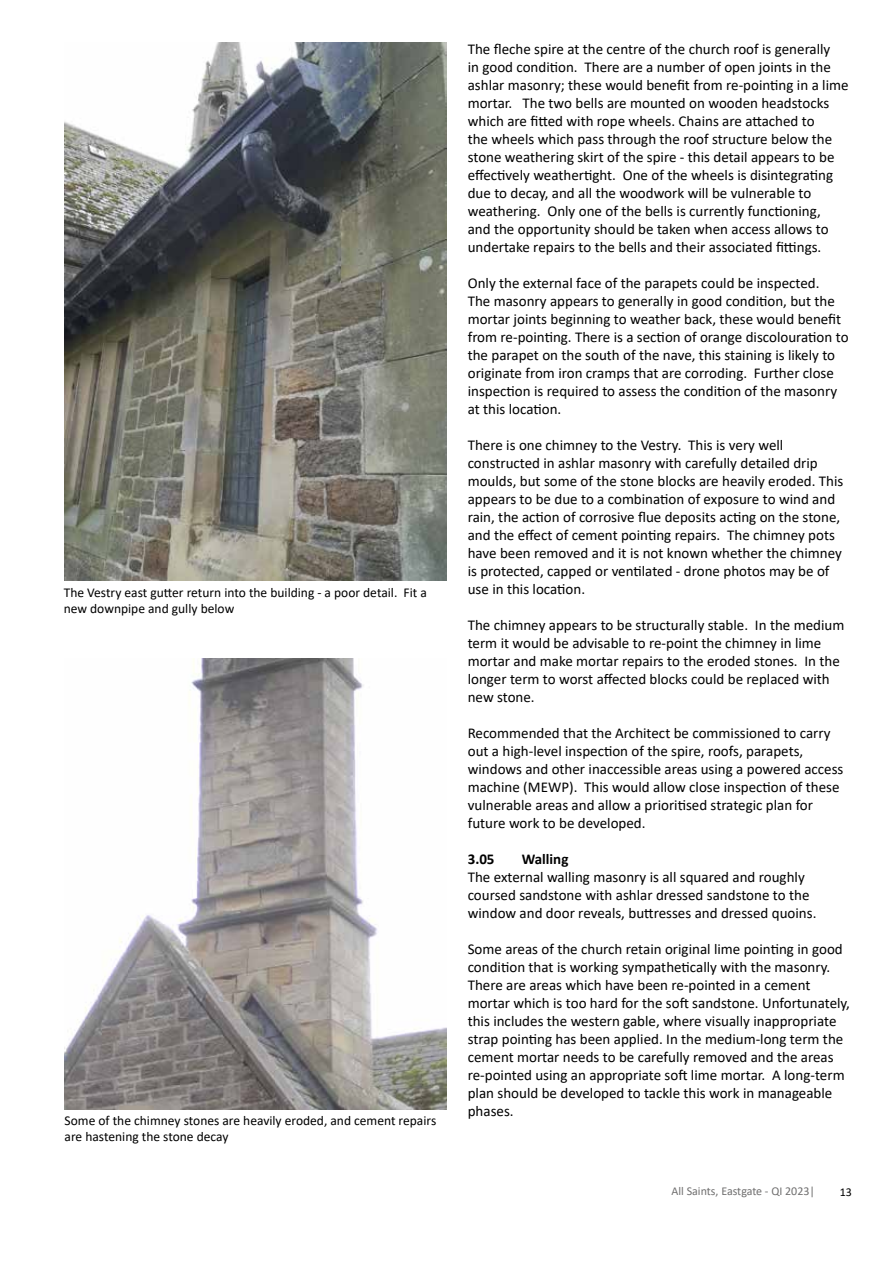
<style>
.page{position:relative;width:893px;height:1263px;background:#fff}
.page>*{position:absolute;margin:0;border:0;box-sizing:border-box;transform-origin:0 0}
.t1{font:15px/18px "Calibri";color:#000}
.t2{font:700 15px "Calibri";color:#000}
.t3{font:13.5px/16.2px "Calibri";color:#000}
.t4{font:12px "Calibri";color:#706f6f}
.t5{font:12px "Calibri";color:#000}
</style>
<div class="page">
<img style="left:64px;top:658px;width:382px;height:452px">
<img style="left:64px;top:43px;width:382px;height:537px">
<p class="t3" style="left:64px;top:584px;width:365px">The Vestry east gutter return into the building - a poor detail. Fit a new downpipe and gully below</p>
<p class="t3" style="left:65px;top:1112px;width:373px">Some of the chimney stones are heavily eroded, and cement repairs are hastening the stone decay</p>
<p class="t1" style="left:468px;top:39px;width:382px">The fleche spire at the centre of the church roof is generally<br>in good condition. There are a number of open joints in the ashlar masonry; these would benefit from re-pointing in a lime mortar. The two bells are mounted on wooden headstocks which are fitted with rope wheels. Chains are attached to<br>the wheels which pass through the roof structure below the stone weathering skirt of the spire - this detail appears to be effectively weathertight. One of the wheels is disintegrating due to decay, and all the woodwork will be vulnerable to weathering. Only one of the bells is currently functioning,<br>and the opportunity should be taken when access allows to undertake repairs to the bells and their associated fittings.</p>
<p class="t1" style="left:468px;top:273px;width:382px">Only the external face of the parapets could be inspected.<br>The masonry appears to generally in good condition, but the mortar joints beginning to weather back, these would benefit from re-pointing. There is a section of orange discolouration to the parapet on the south of the nave, this staining is likely to originate from iron cramps that are corroding. Further close inspection is required to assess the condition of the masonry at this location.</p>
<p class="t1" style="left:468px;top:435px;width:377px">There is one chimney to the Vestry. This is very well constructed in ashlar masonry with carefully detailed drip moulds, but some of the stone blocks are heavily eroded. This appears to be due to a combination of exposure to wind and rain, the action of corrosive flue deposits acting on the stone, and the effect of cement pointing repairs. The chimney pots have been removed and it is not known whether the chimney is protected, capped or ventilated - drone photos may be of use in this location.</p>
<p class="t1" style="left:468px;top:615px;width:378px">The chimney appears to be structurally stable. In the medium term it would be advisable to re-point the chimney in lime mortar and make mortar repairs to the eroded stones. In the longer term to worst affected blocks could be replaced with new stone.</p>
<p class="t1" style="left:468px;top:723px;width:377px">Recommended that the Architect be commissioned to carry out a high-level inspection of the spire, roofs, parapets, windows and other inaccessible areas using a powered access machine (MEWP). This would allow close inspection of these vulnerable areas and allow a prioritised strategic plan for future work to be developed.</p>
<p class="t2" style="left:468px;top:848px;width:28px">3.05</p>
<p class="t2" style="left:522px;top:848px;width:48px">Walling</p>
<p class="t1" style="left:468px;top:867px;width:350px">The external walling masonry is all squared and roughly coursed sandstone with ashlar dressed sandstone to the window and door reveals, buttresses and dressed quoins.</p>
<p class="t1" style="left:468px;top:939px;width:384px">Some areas of the church retain original lime pointing in good condition that is working sympathetically with the masonry.<br>There are areas which have been re-pointed in a cement mortar which is too hard for the soft sandstone. Unfortunately, this includes the western gable, where visually inappropriate strap pointing has been applied. In the medium-long term the cement mortar needs to be carefully removed and the areas re-pointed using an appropriate soft lime mortar. A long-term plan should be developed to tackle this work in manageable phases.</p>
<p class="t4" style="left:671px;top:1183px;width:145px">All Saints, Eastgate - QI 2023|</p>
<p class="t5" style="left:840px;top:1183px;width:14px">13</p>
</div>
